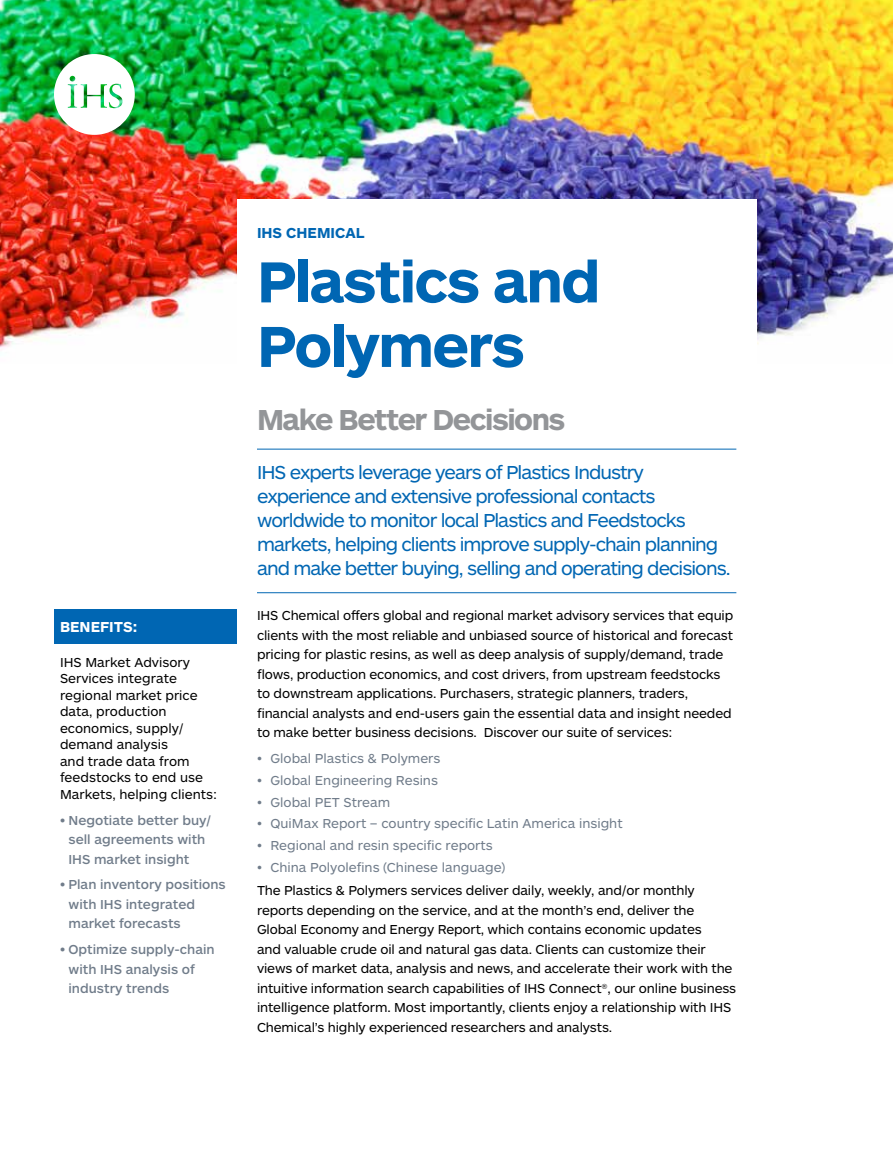
<style>
.page{position:relative;width:893px;height:1170px;background:#fff}
.page>*{position:absolute;margin:0;border:0;box-sizing:border-box;transform-origin:0 0}
.t1{font:700 60px/64.5px "ARS Maquette Pro";letter-spacing:-.03em;color:#0066b3}
.t2{font:700 30px "ARS Maquette Pro";letter-spacing:-.05em;color:#939598}
.t3{font:19.5px/24px "ARS Maquette Pro";letter-spacing:-.05em;color:#0066b3}
.t4{font:700 15px "ARS Maquette Pro";color:#0066b3}
.t5{font:700 15px "ARS Maquette Pro";color:#fff}
.t6{font:13.5px/19.5px "ARS Maquette Pro";letter-spacing:-.01em;color:#000}
.t7{font:13.5px "ARS Maquette Pro";color:#707c8a}
.t8{font:500 13.5px/19.5px "ARS Maquette Pro";color:#707c8a}
</style>
<div class="page">
<img style="left:0;top:0;width:893px;height:348px">
<div style="left:54px;top:609px;width:182px;height:34px;background:#0066b3"></div>
<div style="left:237px;top:199px;width:520px;height:947px;background:#fff"></div>
<hr style="left:257px;top:448px;width:479px;height:1px;background:#0066b3">
<hr style="left:257px;top:592px;width:479px;height:1px;background:#0066b3">
<img style="left:54px;top:54px;width:81px;height:81px">
<p class="t5" style="left:60px;top:617px;width:79px">BENEFITS:</p>
<p class="t6" style="left:60px;top:653px;width:159px;line-height:16.5px">IHS Market Advisory<br>Services integrate regional market price data, production economics, supply/ demand analysis<br>and trade data from feedstocks to end use<br>Markets, helping clients:</p>
<p class="t8" style="left:69px;top:809px;width:144px;text-indent:-9px">• Negotiate better buy/ sell agreements with<br>IHS market insight</p>
<p class="t8" style="left:69px;top:874px;width:159px;text-indent:-9px">• Plan inventory positions with IHS integrated market forecasts</p>
<p class="t8" style="left:69px;top:939px;width:148px;text-indent:-9px">• Optimize supply-chain with IHS analysis of industry trends</p>
<p class="t4" style="left:257px;top:223px;width:109px">IHS CHEMICAL</p>
<h1 class="t1" style="left:257px;top:246px;width:345px">Plastics and<br>Polymers</h1>
<h2 class="t2" style="left:257px;top:400px;width:310px">Make Better Decisions</h2>
<p class="t3" style="left:257px;top:459px;width:475px">IHS experts leverage years of Plastics Industry experience and extensive professional contacts worldwide to monitor local Plastics and Feedstocks markets, helping clients improve supply-chain planning and make better buying, selling and operating decisions.</p>
<p class="t6" style="left:257px;top:605px;width:478px">IHS Chemical offers global and regional market advisory services that equip clients with the most reliable and unbiased source of historical and forecast pricing for plastic resins, as well as deep analysis of supply/demand, trade flows, production economics, and cost drivers, from upstream feedstocks to downstream applications. Purchasers, strategic planners, traders, financial analysts and end-users gain the essential data and insight needed to make better business decisions. Discover our suite of services:</p>
<p class="t7" style="left:257px;top:749px;width:185px">• Global Plastics &amp; Polymers</p>
<p class="t7" style="left:257px;top:771px;width:183px">• Global Engineering Resins</p>
<p class="t7" style="left:257px;top:793px;width:135px">• Global PET Stream</p>
<p class="t7" style="left:257px;top:814px;width:367px">• QuiMax Report – country specific Latin America insight</p>
<p class="t7" style="left:257px;top:836px;width:237px">• Regional and resin specific reports</p>
<p class="t7" style="left:257px;top:858px;width:250px">• China Polyolefins (Chinese language)</p>
<p class="t6" style="left:257px;top:880px;width:481px">The Plastics &amp; Polymers services deliver daily, weekly, and/or monthly reports depending on the service, and at the month’s end, deliver the Global Economy and Energy Report, which contains economic updates<br>and valuable crude oil and natural gas data. Clients can customize their views of market data, analysis and news, and accelerate their work with the intuitive information search capabilities of IHS Connect®, our online business intelligence platform. Most importantly, clients enjoy a relationship with IHS Chemical’s highly experienced researchers and analysts.</p>
</div>
